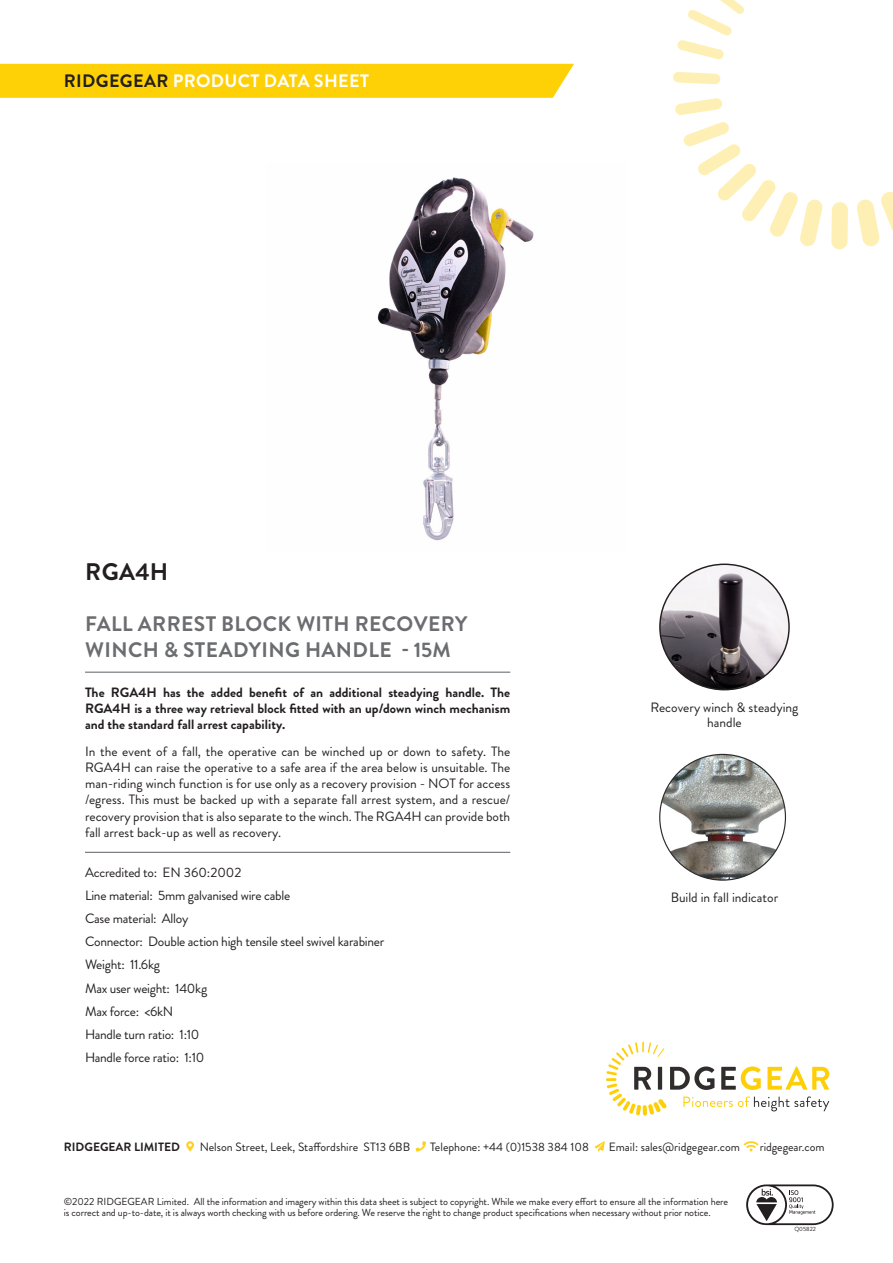
<style>
.page{position:relative;width:893px;height:1263px;background:#fff}
.page>*{position:absolute;margin:0;border:0;box-sizing:border-box;transform-origin:0 0}
.t1{font:700 24px "Brandon Grotesque";letter-spacing:.015em;color:#231f20}
.t2{font:700 21px/25.5px "Brandon Grotesque";letter-spacing:.02em;color:#6c6d70}
.t3{font:700 18px "Brandon Grotesque";letter-spacing:.02em;color:#fff}
.t4{font:13.5px/16.2px "Brandon Grotesque";letter-spacing:-.02em;color:#231f20;text-align:justify}
.t5{font:700 13.5px/16.2px "Brandon Grotesque";color:#231f20;text-align:justify}
.t6{font:13.5px/15px "Brandon Grotesque";color:#231f20;text-align:center}
.t7{font:12px "Brandon Grotesque";color:#231f20}
.t8{font:700 12px "Brandon Grotesque";color:#231f20}
.t9{font:10.2px/11.2px "Brandon Grotesque";letter-spacing:-.01em;color:#231f20}
.t10{font:6px "Brandon Grotesque";color:#231f20}
.s1{color:#231f20}
</style>
<div class="page">
<img style="left:377px;top:177px;width:157px;height:364px">
<svg style="left:186px;top:1141px;width:8px;height:10px"></svg>
<svg style="left:416px;top:1141px;width:10px;height:10px"></svg>
<svg style="left:594px;top:1141px;width:11px;height:10px"></svg>
<svg style="left:744px;top:1141px;width:14px;height:10px"></svg>
<hr style="left:85px;top:672px;width:425px;height:1px;background:#5b6065">
<hr style="left:85px;top:852px;width:425px;height:1px;background:#5b6065">
<img style="left:660px;top:565px;width:129px;height:125px">
<img style="left:660px;top:754px;width:125px;height:126px;border-radius:63px">
<div style="left:0;top:64px;width:574px;height:34px;background:#fed006"></div>
<svg style="left:677px;top:0;width:67px;height:60px"></svg>
<svg style="left:674px;top:72px;width:46px;height:12px"></svg>
<svg style="left:675px;top:98px;width:47px;height:17px"></svg>
<svg style="left:683px;top:122px;width:140px;height:125px"></svg>
<svg style="left:831px;top:202px;width:17px;height:47px"></svg>
<svg style="left:857px;top:192px;width:36px;height:55px"></svg>
<hr style="left:643px;top:1105px;width:4px;height:11px;background:#fee371;border-radius:2px">
<svg style="left:606px;top:1042px;width:223px;height:73px"></svg>
<svg style="left:746px;top:1184px;width:88px;height:41px"></svg>
<p class="t3" style="left:64px;top:68px;width:307px"><span class="s1">RIDGEGEAR</span> PRODUCT DATA SHEET</p>
<p class="t1" style="left:85px;top:555px;width:85px">RGA4H</p>
<p class="t2" style="left:85px;top:612px;width:384px">FALL ARREST BLOCK WITH RECOVERY<br>WINCH &amp; STEADYING HANDLE - 15M</p>
<p class="t5" style="left:85px;top:684px;width:427px">The RGA4H has the added benefit of an additional steadying handle. The RGA4H is a three way retrieval block fitted with an up/down winch mechanism and the standard fall arrest capability.</p>
<p class="t4" style="left:85px;top:743px;width:427px">In the event of a fall, the operative can be winched up or down to safety. The RGA4H can raise the operative to a safe area if the area below is unsuitable. The man-riding winch function is for use only as a recovery provision - NOT for access /egress. This must be backed up with a separate fall arrest system, and a rescue/ recovery provision that is also separate to the winch. The RGA4H can provide both fall arrest back-up as well as recovery.</p>
<p class="t4" style="left:85px;top:864px;width:158px">Accredited to: EN 360:2002</p>
<p class="t4" style="left:85px;top:887px;width:207px">Line material: 5mm galvanised wire cable</p>
<p class="t4" style="left:85px;top:911px;width:105px">Case material: Alloy</p>
<p class="t4" style="left:85px;top:934px;width:301px">Connector: Double action high tensile steel swivel karabiner</p>
<p class="t4" style="left:85px;top:957px;width:76px">Weight: 11.6kg</p>
<p class="t4" style="left:85px;top:980px;width:124px">Max user weight: 140kg</p>
<p class="t4" style="left:85px;top:1003px;width:90px">Max force: &lt;6kN</p>
<p class="t4" style="left:85px;top:1026px;width:116px">Handle turn ratio: 1:10</p>
<p class="t4" style="left:85px;top:1049px;width:121px">Handle force ratio: 1:10</p>
<p class="t6" style="left:650px;top:700px;width:149px">Recovery winch &amp; steadying handle</p>
<p class="t6" style="left:671px;top:890px;width:109px">Build in fall indicator</p>
<p class="t8" style="left:64px;top:1138px;width:118px">RIDGEGEAR LIMITED</p>
<p class="t7" style="left:200px;top:1138px;width:212px">Nelson Street, Leek, Staffordshire ST13 6BB</p>
<p class="t7" style="left:430px;top:1138px;width:160px">Telephone: +44 (0)1538 384 108</p>
<p class="t7" style="left:609px;top:1138px;width:133px">Email: sales@ridgegear.com</p>
<p class="t7" style="left:760px;top:1138px;width:66px">ridgegear.com</p>
<p class="t9" style="left:64px;top:1196px;width:666px">©2022 RIDGEGEAR Limited. All the information and imagery within this data sheet is subject to copyright. While we make every effort to ensure all the information here is correct and up-to-date, it is always worth checking with us before ordering. We reserve the right to change product specifications when necessary without prior notice.</p>
<p class="t10" style="left:794px;top:1224px;width:23px">Q05822</p>
</div>
